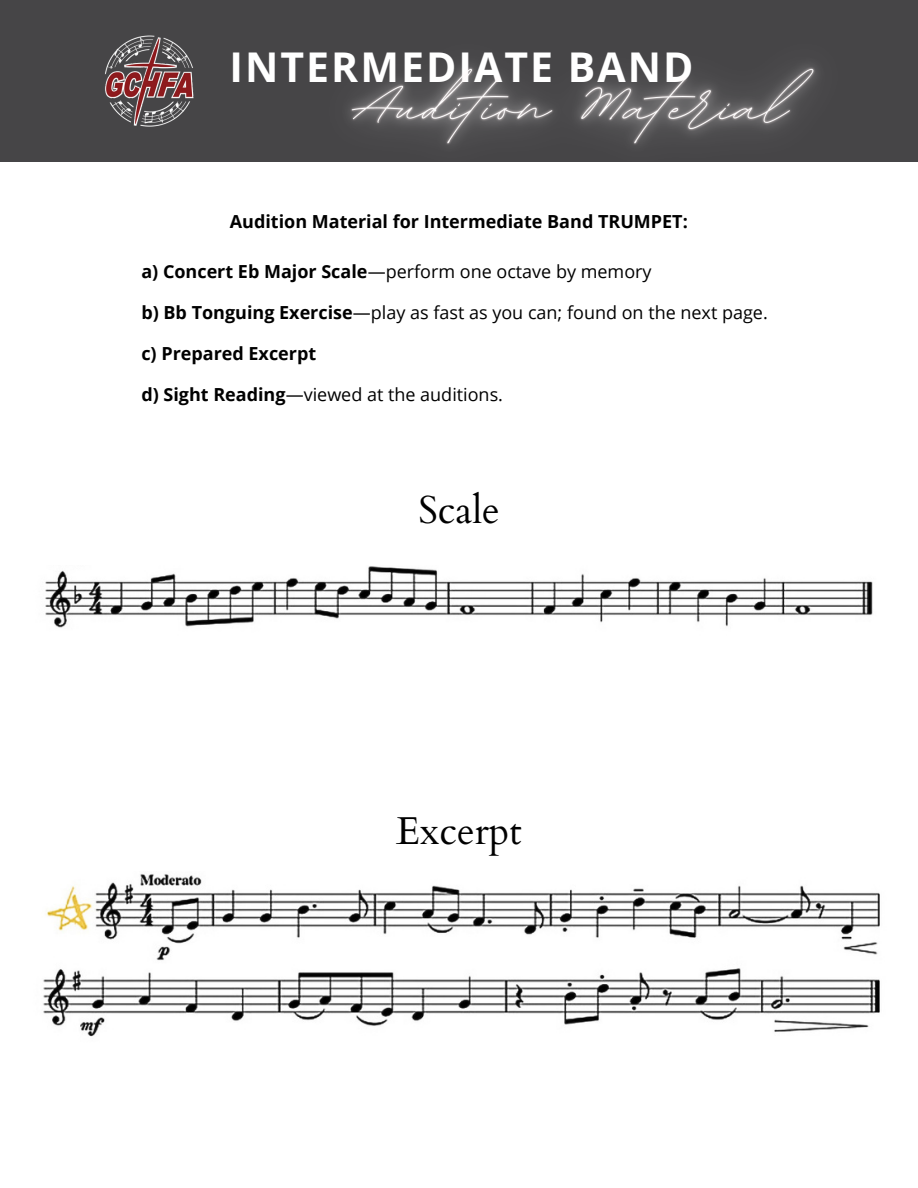
<style>
.page{position:relative;width:918px;height:1188px;background:#fff}
.page>*{position:absolute;margin:0;border:0;box-sizing:border-box;transform-origin:0 0}
.t1{font:700 40.95px "Open Sans";letter-spacing:.05em;color:#fff}
.t2{font:38.85px "Cardo";color:#000}
.t3{font:18px "Open Sans";color:#000}
.t4{font:700 18px "Open Sans";color:#000}
.s1{font-weight:700}
</style>
<div class="page">
<div style="left:0;top:0;width:918px;height:162px;background:#464547"></div>
<img style="left:105px;top:35px;width:89px;height:92px">
<img style="left:348px;top:63px;width:470px;height:83px">
<img style="left:45px;top:566px;width:828px;height:62px">
<img style="left:43px;top:874px;width:837px;height:163px">
<p class="t1" style="left:230px;top:39px;width:466px">INTERMEDIATE BAND</p>
<p class="t4" style="left:230px;top:209px;width:459px">Audition Material for Intermediate Band TRUMPET:</p>
<p class="t3" style="left:141px;top:259px;width:512px"><span class="s1">a) Concert Eb Major Scale</span>—perform one octave by memory</p>
<p class="t3" style="left:141px;top:300px;width:628px"><span class="s1">b) Bb Tonguing Exercise</span>—play as fast as you can; found on the next page.</p>
<p class="t4" style="left:141px;top:341px;width:176px">c) Prepared Excerpt</p>
<p class="t3" style="left:141px;top:382px;width:363px"><span class="s1">d) Sight Reading</span>—viewed at the auditions.</p>
<p class="t2" style="left:418px;top:484px;width:83px">Scale</p>
<p class="t2" style="left:396px;top:806px;width:127px">Excerpt</p>
</div>
